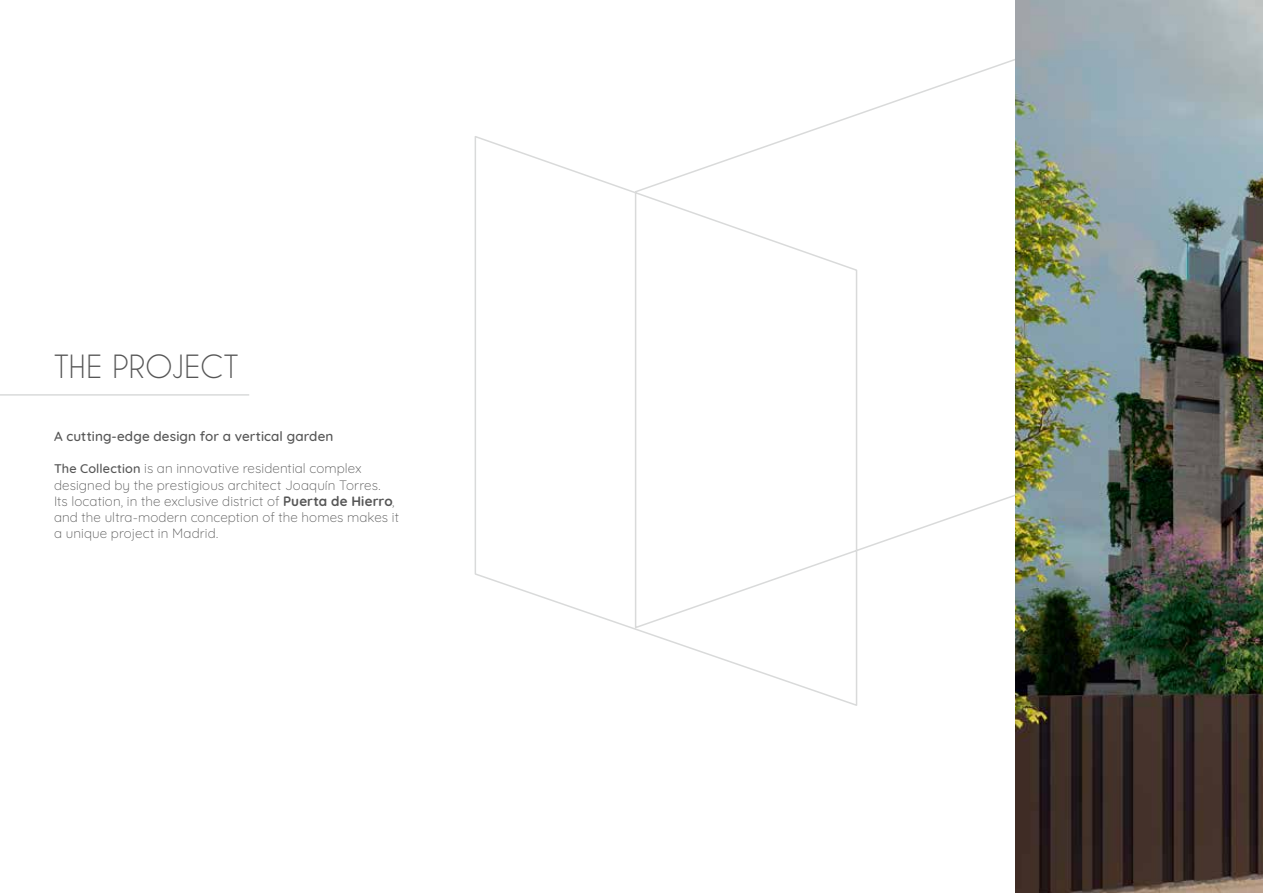
<style>
.page{position:relative;width:1263px;height:893px;background:#fff}
.page>*{position:absolute;margin:0;border:0;box-sizing:border-box;transform-origin:0 0}
.t1{font:30px "Caviar Dreams";letter-spacing:.01em;color:#565656}
.t2{font:300 13.5px/16.2px "Quicksand";letter-spacing:.005em;color:#565656}
.t3{font:500 13.5px "Quicksand";letter-spacing:.01em;color:#565656}
.s1{font-weight:500;font-size:12.75px}
.s2{font-weight:700}
</style>
<div class="page">
<svg style="left:474px;top:59px;width:541px;height:647px"></svg>
<hr style="left:0;top:394px;width:249px;height:2px;background:#d9dada">
<img style="left:1015px;top:0;width:248px;height:893px">
<h1 class="t1" style="left:54px;top:349px;width:186px">THE PROJECT</h1>
<p class="t3" style="left:54px;top:425px;width:281px">A cutting-edge design for a vertical garden</p>
<p class="t2" style="left:54px;top:459px;width:347px"><span class="s1">The Collection</span> is an innovative residential complex designed by the prestigious architect Joaquín Torres.<br>Its location, in the exclusive district of <span class="s2">Puerta de Hierro</span>, and the ultra-modern conception of the homes makes it a unique project in Madrid.</p>
</div>
